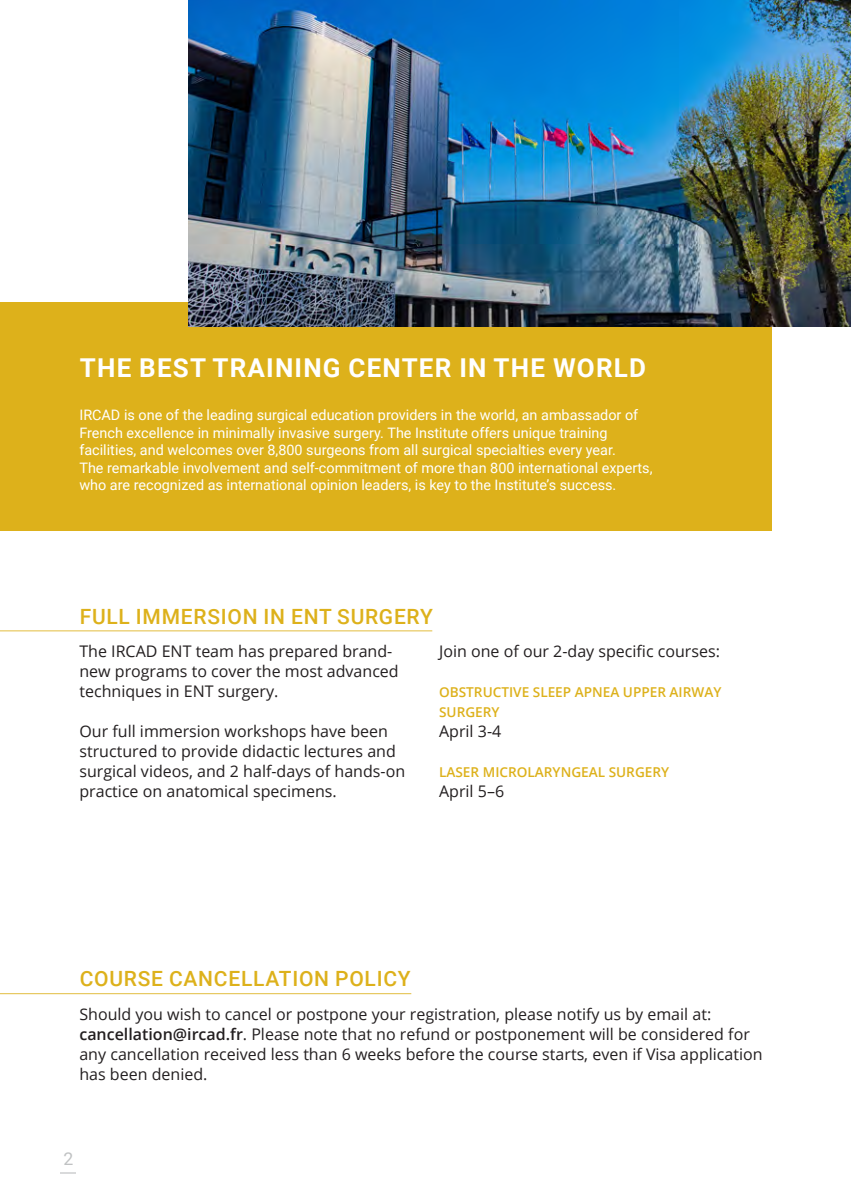
<style>
.page{position:relative;width:851px;height:1191px;background:#fff}
.page>*{position:absolute;margin:0;border:0;box-sizing:border-box;transform-origin:0 0}
.t1{font:700 26px "Roboto";letter-spacing:.045em;color:#fff}
.t2{font:500 21px "Roboto";letter-spacing:.035em;color:#ddb11b}
.t3{font:17.6px "Roboto";color:#c0c2c3}
.t4{font:16px/20px "Open Sans";color:#231f20}
.t5{font:14.4px/17.6px "Roboto";color:#fff}
.t6{font:600 13.6px/20px "Open Sans";color:#ddb11b}
.s1{font-weight:600}
</style>
<div class="page">
<svg style="left:61px;top:1172px;width:15px;height:1px"></svg>
<div style="left:0;top:302px;width:771px;height:228px;background:#ddb11b"></div>
<hr style="left:850px;top:0;width:1px;height:326px;background:#ddb11b">
<img style="left:189px;top:0;width:661px;height:326px">
<hr style="left:0;top:630px;width:432px;height:1px;background:#ddb11b">
<hr style="left:0;top:993px;width:411px;height:1px;background:#ddb11b">
<h1 class="t1" style="left:80px;top:349px;width:567px">THE BEST TRAINING CENTER IN THE WORLD</h1>
<p class="t5" style="left:79px;top:405px;width:574px">IRCAD is one of the leading surgical education providers in the world, an ambassador of French excellence in minimally invasive surgery. The Institute offers unique training facilities, and welcomes over 8,800 surgeons from all surgical specialties every year.<br>The remarkable involvement and self-commitment of more than 800 international experts, who are recognized as international opinion leaders, is key to the Institute’s success.</p>
<h2 class="t2" style="left:80px;top:601px;width:354px">FULL IMMERSION IN ENT SURGERY</h2>
<p class="t4" style="left:79px;top:641px;width:321px">The IRCAD ENT team has prepared brand&shy;new programs to cover the most advanced techniques in ENT surgery.</p>
<p class="t4" style="left:79px;top:721px;width:327px">Our full immersion workshops have been structured to provide didactic lectures and surgical videos, and 2 half-days of hands-on practice on anatomical specimens.</p>
<p class="t4" style="left:439px;top:641px;width:282px">Join one of our 2-day specific courses:</p>
<p class="t6" style="left:439px;top:682px;width:284px">OBSTRUCTIVE SLEEP APNEA UPPER AIRWAY<br>SURGERY</p>
<p class="t4" style="left:439px;top:721px;width:64px">April 3-4</p>
<p class="t6" style="left:439px;top:762px;width:231px">LASER MICROLARYNGEAL SURGERY</p>
<p class="t4" style="left:439px;top:781px;width:67px">April 5–6</p>
<h2 class="t2" style="left:80px;top:964px;width:332px">COURSE CANCELLATION POLICY</h2>
<p class="t4" style="left:79px;top:1003px;width:684px">Should you wish to cancel or postpone your registration, please notify us by email at: <span class="s1">cancellation@ircad.fr</span>. Please note that no refund or postponement will be considered for any cancellation received less than 6 weeks before the course starts, even if Visa application has been denied.</p>
<p class="t3" style="left:63px;top:1145px;width:11px">2</p>
</div>
